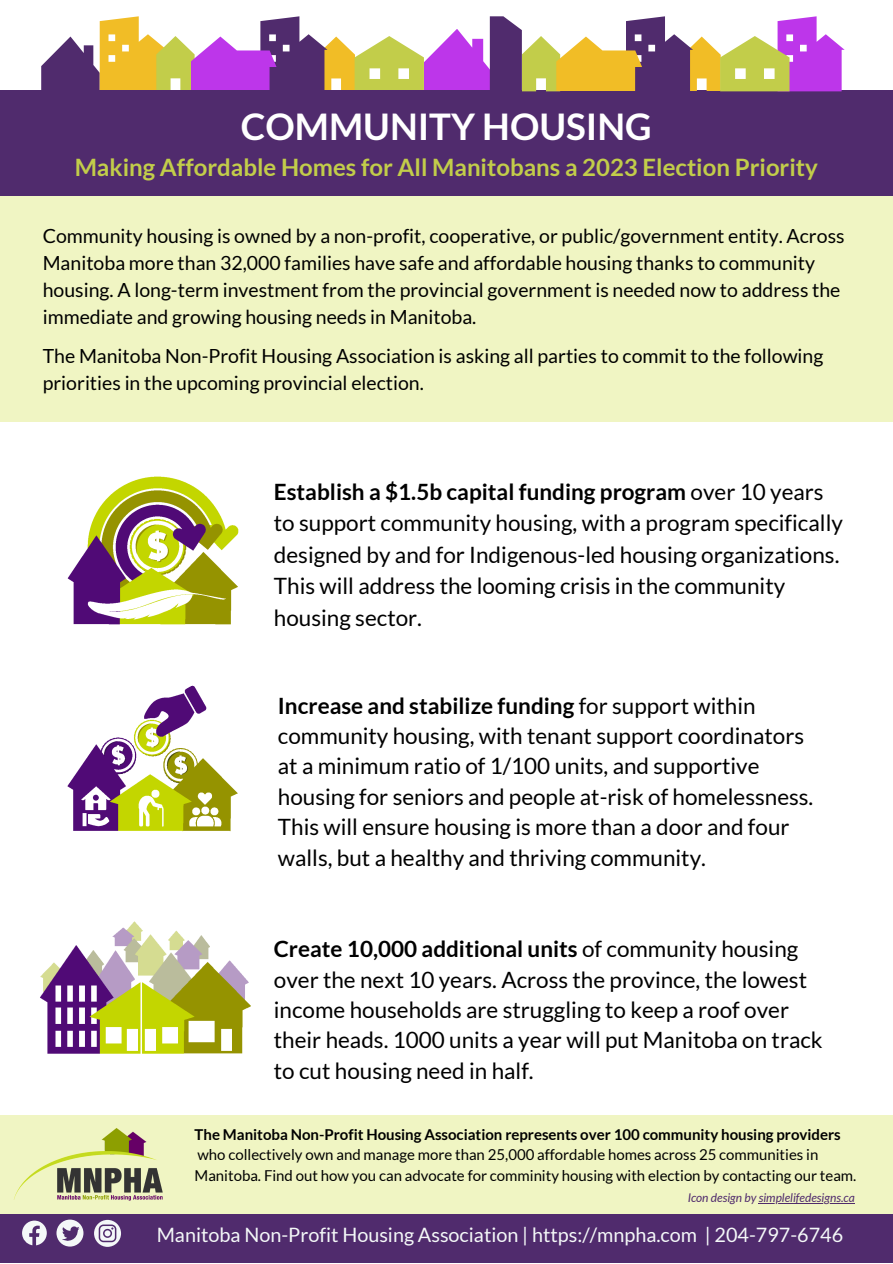
<style>
.page{position:relative;width:893px;height:1264px;background:#fff}
.page>*{position:absolute;margin:0;border:0;box-sizing:border-box;transform-origin:0 0}
.t1{font:700 36.75px "Lato";color:#fff}
.t2{font:700 24px "Lato";color:#c2cd4a}
.t3{font:22.5px/30.3px "Lato";color:#000}
.t4{font:19.8px "Lato";color:#f4f8f8}
.t5{font:19.5px/27px "Lato";color:#000}
.t6{font:15px/20.2px "Lato";color:#000}
.t7{font:italic 12px "Lato";color:#502b6d}
.s1{font-weight:700}
</style>
<div class="page">
<div style="left:0;top:195px;width:892px;height:227px;background:#f0f5c3"></div>
<div style="left:0;top:91px;width:892px;height:105px;background:#502b6d"></div>
<div style="left:0;top:1115px;width:892px;height:98px;background:#f0f5c3"></div>
<svg style="left:41px;top:16px;width:803px;height:75px"></svg>
<img style="left:67px;top:476px;width:172px;height:149px">
<img style="left:67px;top:685px;width:171px;height:147px">
<img style="left:40px;top:921px;width:211px;height:133px">
<img style="left:14px;top:1128px;width:149px;height:73px">
<div style="left:0;top:1213px;width:892px;height:49px;background:#502b6d"></div>
<svg style="left:22px;top:1220px;width:25px;height:25px"></svg>
<svg style="left:56px;top:1219px;width:27px;height:27px"></svg>
<svg style="left:94px;top:1219px;width:27px;height:27px"></svg>
<hr style="left:758px;top:1203px;width:96px;height:1px;background:#502b6d">
<p class="t1" style="left:241px;top:104px;width:412px">COMMUNITY HOUSING</p>
<p class="t2" style="left:75px;top:153px;width:744px">Making Affordable Homes for All Manitobans a 2023 Election Priority</p>
<p class="t5" style="left:43px;top:221px;width:803px">Community housing is owned by a non-profit, cooperative, or public/government entity. Across Manitoba more than 32,000 families have safe and affordable housing thanks to community housing. A long-term investment from the provincial government is needed now to address the immediate and growing housing needs in Manitoba.</p>
<p class="t5" style="left:43px;top:341px;width:782px">The Manitoba Non-Profit Housing Association is asking all parties to commit to the following priorities in the upcoming provincial election.</p>
<p class="t3" style="left:274px;top:475px;width:570px;line-height:31.5px"><span class="s1">Establish a $1.5b capital funding program</span> over 10 years to support community housing, with a program specifically designed by and for Indigenous-led housing organizations.<br>This will address the looming crisis in the community housing sector.</p>
<p class="t3" style="left:278px;top:690px;width:537px"><span class="s1">Increase and stabilize funding</span> for support within community housing, with tenant support coordinators at a minimum ratio of 1/100 units, and supportive housing for seniors and people at-risk of homelessness.<br>This will ensure housing is more than a door and four walls, but a healthy and thriving community.</p>
<p class="t3" style="left:274px;top:933px;width:550px"><span class="s1">Create 10,000 additional units</span> of community housing over the next 10 years. Across the province, the lowest income households are struggling to keep a roof over their heads. 1000 units a year will put Manitoba on track to cut housing need in half.</p>
<p class="t6" style="left:195px;top:1124px;width:663px"><span class="s1">The Manitoba Non-Profit Housing Association represents over 100 community housing providers </span>who collectively own and manage more than 25,000 affordable homes across 25 communities in<br>Manitoba. Find out how you can advocate for comminity housing with election by contacting our team.</p>
<p class="t7" style="left:687px;top:1190px;width:168px">Icon design by simplelifedesigns.ca</p>
<p class="t4" style="left:157px;top:1222px;width:688px">Manitoba Non-Profit Housing Association | https://mnpha.com | 204-797-6746</p>
</div>
